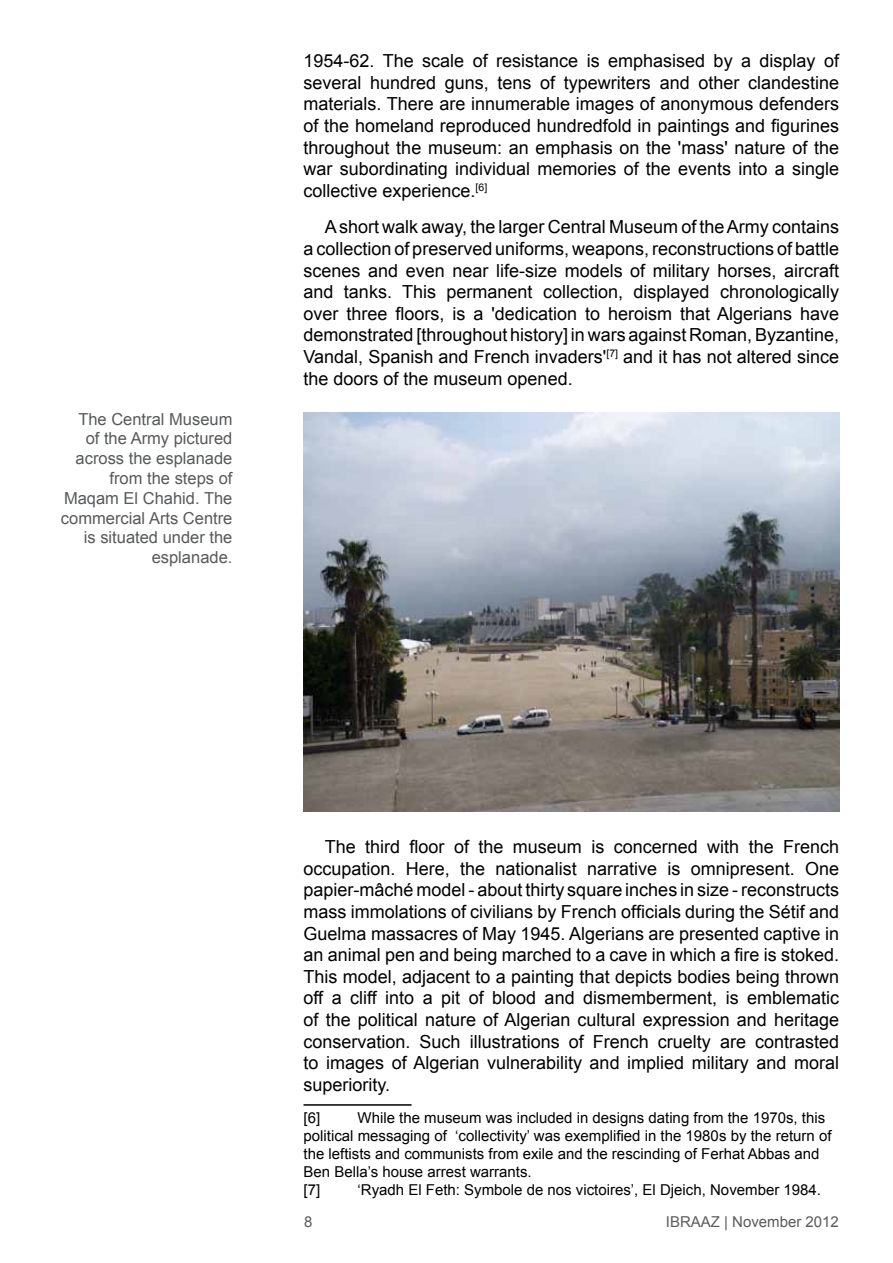
<style>
.page{position:relative;width:893px;height:1263px;background:#fff}
.page>*{position:absolute;margin:0;border:0;box-sizing:border-box;transform-origin:0 0}
.t1{font:18px/21.6px "Arial";color:#000;text-align:justify}
.t2{font:16.5px/19.8px "Arial";color:#58595b;text-align:right}
.t3{font:15px/18px "Arial";color:#000}
.t4{font:15px "Arial";color:#5a5b5d}
</style>
<div class="page">
<hr style="left:303px;top:1104px;width:108px;height:2px;background:#000">
<img style="left:304px;top:412px;width:535px;height:399px">
<p class="t2" style="left:61px;top:409px;width:173px">The Central Museum of the Army pictured across the esplanade from the steps of<br>Maqam El Chahid. The commercial Arts Centre is situated under the esplanade.</p>
<p class="t1" style="left:303px;top:50px;width:537px">1954-62. The scale of resistance is emphasised by a display of several hundred guns, tens of typewriters and other clandestine materials. There are innumerable images of anonymous defenders of the homeland reproduced hundredfold in paintings and figurines throughout the museum: an emphasis on the 'mass' nature of the war subordinating individual memories of the events into a single collective experience.<sup>[6]</sup></p>
<p class="t1" style="left:303px;top:216px;width:537px;text-indent:21px">A short walk away, the larger Central Museum of the Army contains a collection of preserved uniforms, weapons, reconstructions of battle scenes and even near life-size models of military horses, aircraft and tanks. This permanent collection, displayed chronologically over three floors, is a 'dedication to heroism that Algerians have demonstrated [throughout history] in wars against Roman, Byzantine, Vandal, Spanish and French invaders'<sup>[7]</sup> and it has not altered since the doors of the museum opened.</p>
<p class="t1" style="left:303px;top:836px;width:537px;text-indent:21px">The third floor of the museum is concerned with the French occupation. Here, the nationalist narrative is omnipresent. One papier-mâché model - about thirty square inches in size - reconstructs mass immolations of civilians by French officials during the Sétif and Guelma massacres of May 1945. Algerians are presented captive in an animal pen and being marched to a cave in which a fire is stoked.<br>This model, adjacent to a painting that depicts bodies being thrown off a cliff into a pit of blood and dismemberment, is emblematic of the political nature of Algerian cultural expression and heritage conservation. Such illustrations of French cruelty are contrasted to images of Algerian vulnerability and implied military and moral superiority.</p>
<p class="t3" style="left:303px;top:1109px;width:18px">[6]</p>
<p class="t3" style="left:303px;top:1109px;width:530px;text-indent:54px">While the museum was included in designs dating from the 1970s, this political messaging of ‘collectivity’ was exemplified in the 1980s by the return of the leftists and communists from exile and the rescinding of Ferhat Abbas and Ben Bella’s house arrest warrants.<br>[7]</p>
<p class="t3" style="left:357px;top:1181px;width:465px">‘Ryadh El Feth: Symbole de nos victoires’, El Djeich, November 1984.</p>
<p class="t4" style="left:304px;top:1213px;width:10px">8</p>
<p class="t4" style="left:666px;top:1213px;width:175px">IBRAAZ | November 2012</p>
</div>
